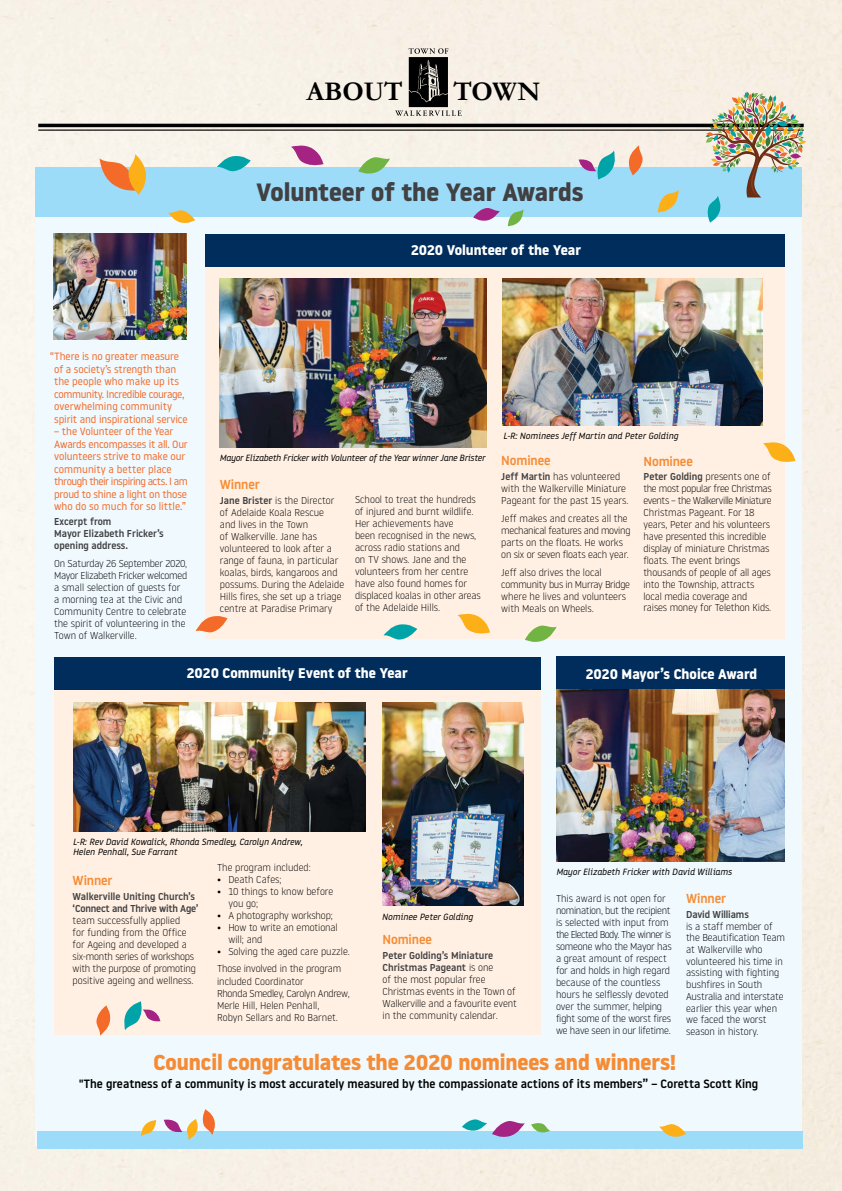
<style>
.page{position:relative;width:842px;height:1191px;background:#fff}
.page>*{position:absolute;margin:0;border:0;box-sizing:border-box;transform-origin:0 0}
.t1{font:700 27.1px "Garamond";color:#000}
.t2{font:700 25px "Noway";color:#414042}
.t3{font:700 21.5px "Noway";letter-spacing:-.005em;color:#f68b33}
.t4{font:700 14px "Noway";color:#fff}
.t5{font:500 13px "Noway";letter-spacing:-.01em;color:#f68b33}
.t6{font:500 12px "Noway";color:#000}
.t7{font:10.5px/12.5px "Noway";letter-spacing:-.01em;color:#f36a29}
.t8{font:300 10px/12px "Noway";color:#000}
.t9{font:500 10px/12px "Noway";color:#414042}
.t10{font:300 10px/12px "Noway";letter-spacing:-.02em;color:#000}
.t11{font:italic 9px/10px "Noway";color:#000}
.t12{font:italic 9px "Noway";letter-spacing:-.02em;color:#000}
.s1{font-weight:500;color:#414042}
</style>
<div class="page">
<hr style="left:38px;top:124px;width:766px;height:3px;background:#000">
<hr style="left:38px;top:129px;width:766px;height:2px;background:#000">
<svg style="left:395px;top:48px;width:67px;height:68px;background:#938e89"></svg>
<div style="left:36px;top:167px;width:766px;height:978px;background:#eff9fe"></div>
<div style="left:36px;top:167px;width:766px;height:50px;background:#9ddcf9"></div>
<div style="left:205px;top:266px;width:579px;height:373px;background:#fff0e3"></div>
<div style="left:205px;top:234px;width:579px;height:32px;background:#002d5b"></div>
<div style="left:556px;top:656px;width:228px;height:34px;background:#002d5b"></div>
<div style="left:54px;top:690px;width:487px;height:344px;background:#fff0e3"></div>
<div style="left:54px;top:657px;width:487px;height:33px;background:#002d5b"></div>
<div style="left:37px;top:1130px;width:766px;height:18px;background:#9ddcf9"></div>
<svg style="left:531px;top:1123px;width:19px;height:10px"></svg>
<svg style="left:462px;top:1119px;width:63px;height:18px"></svg>
<svg style="left:659px;top:1124px;width:27px;height:13px"></svg>
<svg style="left:141px;top:1120px;width:15px;height:16px"></svg>
<svg style="left:164px;top:1109px;width:53px;height:31px"></svg>
<svg style="left:358px;top:156px;width:32px;height:18px"></svg>
<svg style="left:217px;top:155px;width:34px;height:17px"></svg>
<svg style="left:291px;top:143px;width:33px;height:23px"></svg>
<svg style="left:525px;top:625px;width:32px;height:17px"></svg>
<svg style="left:383px;top:624px;width:34px;height:16px"></svg>
<svg style="left:458px;top:613px;width:32px;height:21px"></svg>
<svg style="left:196px;top:616px;width:32px;height:17px"></svg>
<svg style="left:763px;top:440px;width:33px;height:22px"></svg>
<img style="left:54px;top:234px;width:133px;height:106px">
<svg style="left:628px;top:145px;width:15px;height:30px"></svg>
<svg style="left:578px;top:151px;width:39px;height:29px"></svg>
<svg style="left:96px;top:1005px;width:15px;height:30px"></svg>
<svg style="left:124px;top:1001px;width:37px;height:29px"></svg>
<svg style="left:99px;top:154px;width:47px;height:41px"></svg>
<svg style="left:658px;top:190px;width:21px;height:23px"></svg>
<img style="left:219px;top:278px;width:267px;height:169px">
<img style="left:502px;top:278px;width:261px;height:147px">
<img style="left:73px;top:703px;width:293px;height:128px">
<img style="left:383px;top:703px;width:140px;height:202px">
<img style="left:556px;top:690px;width:228px;height:171px">
<svg style="left:168px;top:210px;width:27px;height:13px"></svg>
<svg style="left:508px;top:209px;width:15px;height:18px"></svg>
<svg style="left:473px;top:208px;width:27px;height:13px"></svg>
<img style="left:705px;top:92px;width:101px;height:131px">
<h1 class="t1" style="left:306px;top:75px;width:98px">ABOUT</h1>
<h1 class="t1" style="left:453px;top:75px;width:88px">TOWN</h1>
<h2 class="t2" style="left:256px;top:178px;width:329px">Volunteer of the Year Awards</h2>
<h3 class="t4" style="left:411px;top:242px;width:172px">2020 Volunteer of the Year</h3>
<p class="t7" style="left:54px;top:350px;width:135px;text-indent:-4px">“There is no greater measure of a society’s strength than the people who make up its community. Incredible courage, overwhelming community spirit and inspirational service</p>
<p class="t7" style="left:54px;top:425px;width:135px">– the Volunteer of the Year<br>Awards encompasses it all. Our volunteers strive to make our community a better place through their inspiring acts. I am proud to shine a light on those who do so much for so little.”</p>
<p class="t9" style="left:54px;top:515px;width:111px">Excerpt from<br>Mayor Elizabeth Fricker’s opening address.</p>
<p class="t8" style="left:54px;top:557px;width:135px">On Saturday 26 September 2020,<br>Mayor Elizabeth Fricker welcomed a small selection of guests for a morning tea at the Civic and<br>Community Centre to celebrate the spirit of volunteering in the<br>Town of Walkerville.</p>
<p class="t12" style="left:220px;top:452px;width:267px">Mayor Elizabeth Fricker with Volunteer of the Year winner Jane Brister</p>
<h3 class="t5" style="left:220px;top:475px;width:42px">Winner</h3>
<p class="t8" style="left:220px;top:493px;width:126px"><span class="s1">Jane Brister</span> is the Director of Adelaide Koala Rescue<br>and lives in the Town<br>of Walkerville. Jane has volunteered to look after a range of fauna, in particular koalas, birds, kangaroos and possums. During the Adelaide<br>Hills fires, she set up a triage centre at Paradise Primary</p>
<p class="t8" style="left:355px;top:493px;width:127px">School to treat the hundreds of injured and burnt wildlife.<br>Her achievements have<br>been recognised in the news, across radio stations and<br>on TV shows. Jane and the volunteers from her centre have also found homes for displaced koalas in other areas of the Adelaide Hills.</p>
<p class="t11" style="left:503px;top:430px;width:176px">L-R: Nominees Jeff Martin and Peter Golding</p>
<h3 class="t5" style="left:501px;top:452px;width:51px">Nominee</h3>
<p class="t8" style="left:501px;top:470px;width:129px"><span class="s1">Jeff Martin</span> has volunteered with the Walkerville Miniature<br>Pageant for the past 15 years.</p>
<p class="t10" style="left:501px;top:512px;width:131px">Jeff makes and creates all the mechanical features and moving parts on the floats. He works on six or seven floats each year.</p>
<p class="t8" style="left:501px;top:565px;width:130px">Jeff also drives the local community bus in Murray Bridge where he lives and volunteers with Meals on Wheels.</p>
<h3 class="t5" style="left:643px;top:452px;width:51px">Nominee</h3>
<p class="t8" style="left:643px;top:470px;width:130px"><span class="s1">Peter Golding</span> presents one of the most popular free Christmas events – the Walkerville Miniature<br>Christmas Pageant. For 18 years, Peter and his volunteers have presented this incredible display of miniature Christmas floats. The event brings thousands of people of all ages into the Township, attracts local media coverage and raises money for Telethon Kids.</p>
<h3 class="t4" style="left:187px;top:665px;width:222px">2020 Community Event of the Year</h3>
<h3 class="t4" style="left:586px;top:666px;width:173px">2020 Mayor’s Choice Award</h3>
<p class="t11" style="left:73px;top:836px;width:231px">L-R: Rev David Kowalick, Rhonda Smedley, Carolyn Andrew,<br>Helen Penhall, Sue Farrant</p>
<h3 class="t5" style="left:73px;top:871px;width:42px">Winner</h3>
<p class="t9" style="left:73px;top:890px;width:127px">Walkerville Uniting Church’s ‘Connect and Thrive with Age’</p>
<p class="t8" style="left:73px;top:914px;width:125px">team successfully applied<br>for funding from the Office for Ageing and developed a six-month series of workshops with the purpose of promoting positive ageing and wellness.</p>
<p class="t8" style="left:217px;top:860px;width:95px">The program included:</p>
<p class="t8" style="left:217px;top:872px;width:66px">• Death Cafes;</p>
<p class="t8" style="left:228px;top:884px;width:106px;text-indent:-11px">• 10 things to know before you go;</p>
<p class="t8" style="left:217px;top:908px;width:117px">• A photography workshop;</p>
<p class="t8" style="left:228px;top:920px;width:111px;text-indent:-11px">• How to write an emotional will; and</p>
<p class="t8" style="left:217px;top:942px;width:134px;line-height:17.7px">• Solving the aged care puzzle.<br>Those involved in the program</p>
<p class="t8" style="left:217px;top:974px;width:134px">included Coordinator<br>Rhonda Smedley, Carolyn Andrew,<br>Merle Hill, Helen Penhall,<br>Robyn Sellars and Ro Barnet.</p>
<p class="t11" style="left:382px;top:911px;width:93px">Nominee Peter Golding</p>
<h3 class="t5" style="left:382px;top:930px;width:51px">Nominee</h3>
<p class="t8" style="left:382px;top:949px;width:136px"><span class="s1">Peter Golding’s Miniature<br>Christmas Pageant</span> is one<br>of the most popular free<br>Christmas events in the Town of<br>Walkerville and a favourite event in the community calendar.</p>
<p class="t11" style="left:556px;top:866px;width:177px">Mayor Elizabeth Fricker with David Williams</p>
<p class="t8" style="left:556px;top:891px;width:117px">This award is not open for nomination, but the recipient is selected with input from the Elected Body. The winner is someone who the Mayor has a great amount of respect for and holds in high regard because of the countless hours he selflessly devoted over the summer, helping fight some of the worst fires we have seen in our lifetime.</p>
<h3 class="t5" style="left:686px;top:889px;width:42px">Winner</h3>
<p class="t9" style="left:686px;top:908px;width:64px">David Williams</p>
<p class="t8" style="left:686px;top:919px;width:100px;line-height:11.7px">is a staff member of the Beautification Team at Walkerville who volunteered his time in assisting with fighting bushfires in South<br>Australia and interstate earlier this year when we faced the worst season in history.</p>
<h3 class="t3" style="left:153px;top:1049px;width:524px">Council congratulates the 2020 nominees and winners!</h3>
<p class="t6" style="left:79px;top:1075px;width:681px">"The greatness of a community is most accurately measured by the compassionate actions of its members” – Coretta Scott King</p>
</div>
